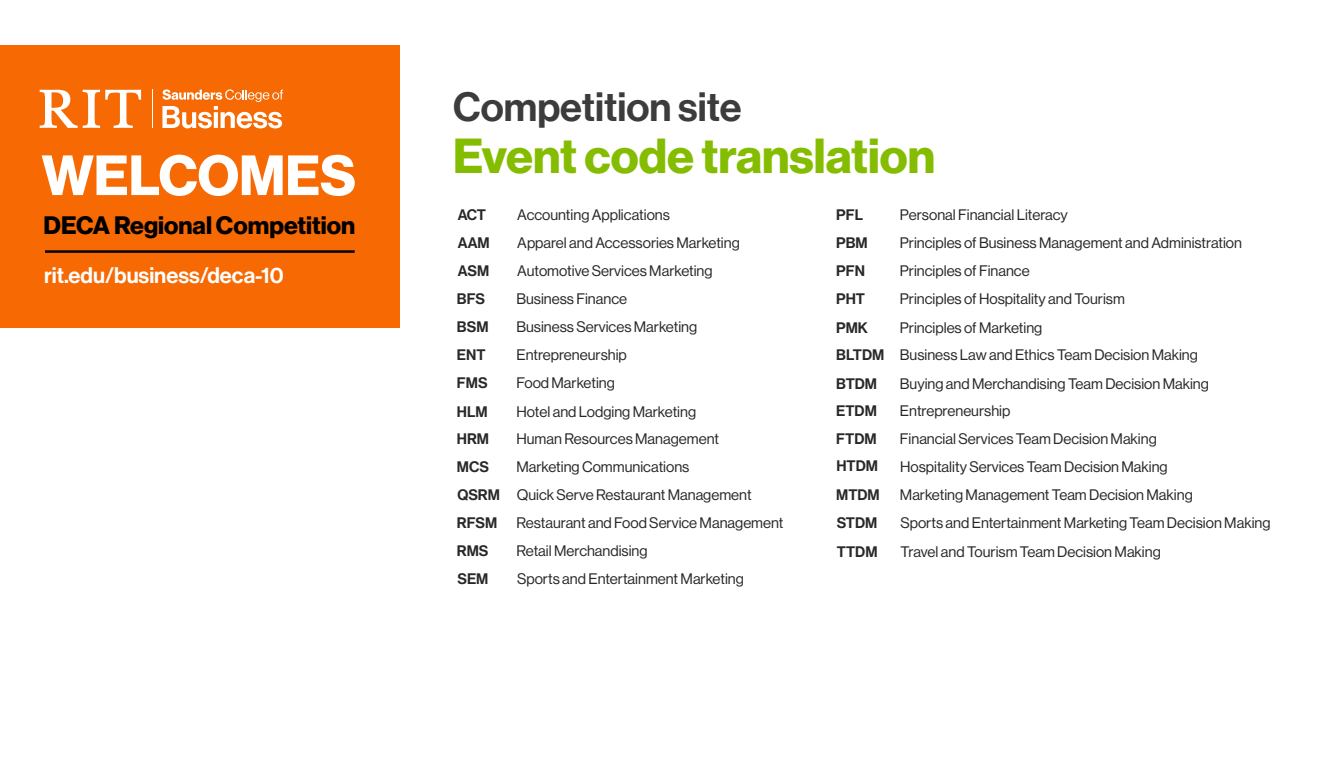
<style>
.page{position:relative;width:1335px;height:765px;background:#fff}
.page>*{position:absolute;margin:0;border:0;box-sizing:border-box;transform-origin:0 0}
.t1{font:55.5px "N Haas Grotesk DS Std 75 Bd";color:#fff}
.t2{font:48.12px "N Haas Grotesk DS Std 75 Bd";color:#84bd00}
.t3{font:40.12px "N Haas Grotesk DS Std 65 Md";color:#3c3c3c}
.t4{font:24.75px "N Haas Grotesk DS Std 75 Bd";color:#000}
.t5{font:22px "N Haas Grotesk DS Std 65 Md";color:#fff}
.t6{font:15px/28.1px "N Haas Grotesk DS Std 55 Rg";color:#282828}
.t7{font:15px/28.4px "N Haas Grotesk DS Std 65 Md";color:#282828}
</style>
<div class="page">
<div style="left:0;top:45px;width:399px;height:283px;background:#f76902"></div>
<hr style="left:152px;top:90px;width:1px;height:38px;background:#fff">
<svg style="left:40px;top:90px;width:101px;height:38px"></svg>
<svg style="left:162px;top:89px;width:121px;height:40px"></svg>
<hr style="left:45px;top:250px;width:309px;height:3px;background:#000">
<h1 class="t1" style="left:42px;top:143px;width:316px">WELCOMES</h1>
<h3 class="t4" style="left:44px;top:210px;width:313px">DECA Regional Competition</h3>
<h3 class="t5" style="left:44px;top:262px;width:241px">rit.edu/business/deca-10</h3>
<h3 class="t3" style="left:453px;top:83px;width:290px">Competition site</h3>
<h2 class="t2" style="left:453px;top:128px;width:483px">Event code translation</h2>
<p class="t7" style="left:457px;top:201px;width:34px;line-height:28px">ACT<br>AAM<br>ASM<br>BFS<br>BSM</p>
<p class="t6" style="left:517px;top:200px;width:154px">Accounting Applications</p>
<p class="t7" style="left:836px;top:201px;width:28px">PFL</p>
<p class="t6" style="left:516px;top:229px;width:225px">Apparel and Accessories Marketing<br>Automotive Services Marketing<br>Business Finance<br>Business Services Marketing</p>
<p class="t6" style="left:899px;top:201px;width:169px">Personal Financial Literacy</p>
<p class="t7" style="left:836px;top:229px;width:50px">PBM<br>PFN<br>PHT<br>PMK<br>BLTDM<br>BTDM</p>
<p class="t6" style="left:899px;top:229px;width:343px">Principles of Business Management and Administration Principles of Finance<br>Principles of Hospitality and Tourism<br>Principles of Marketing<br>Business Law and Ethics Team Decision Making Buying and Merchandising Team Decision Making</p>
<p class="t7" style="left:457px;top:341px;width:30px">ENT</p>
<p class="t6" style="left:516px;top:341px;width:112px">Entrepreneurship</p>
<p class="t7" style="left:457px;top:369px;width:34px;line-height:27.9px;text-align:justify">FMS HLM HRM</p>
<p class="t6" style="left:516px;top:369px;width:100px">Food Marketing</p>
<p class="t6" style="left:516px;top:397px;width:181px">Hotel and Lodging Marketing</p>
<p class="t7" style="left:836px;top:397px;width:42px">ETDM</p>
<p class="t6" style="left:899px;top:397px;width:112px">Entrepreneurship</p>
<p class="t7" style="left:836px;top:425px;width:45px">FTDM<br>HTDM<br>MTDM<br>STDM<br>TTDM</p>
<p class="t6" style="left:899px;top:425px;width:372px">Financial Services Team Decision Making<br>Hospitality Services Team Decision Making<br>Marketing Management Team Decision Making<br>Sports and Entertainment Marketing Team Decision Making Travel and Tourism Team Decision Making</p>
<p class="t6" style="left:516px;top:425px;width:204px;line-height:27.8px">Human Resources Management<br>Marketing Communications</p>
<p class="t7" style="left:457px;top:453px;width:44px;line-height:27.6px">MCS<br>QSRM</p>
<p class="t6" style="left:516px;top:480px;width:268px">Quick Serve Restaurant Management<br>Restaurant and Food Service Management</p>
<p class="t7" style="left:457px;top:508px;width:42px">RFSM<br>RMS<br>SEM</p>
<p class="t6" style="left:516px;top:536px;width:229px">Retail Merchandising<br>Sports and Entertainment Marketing</p>
</div>
